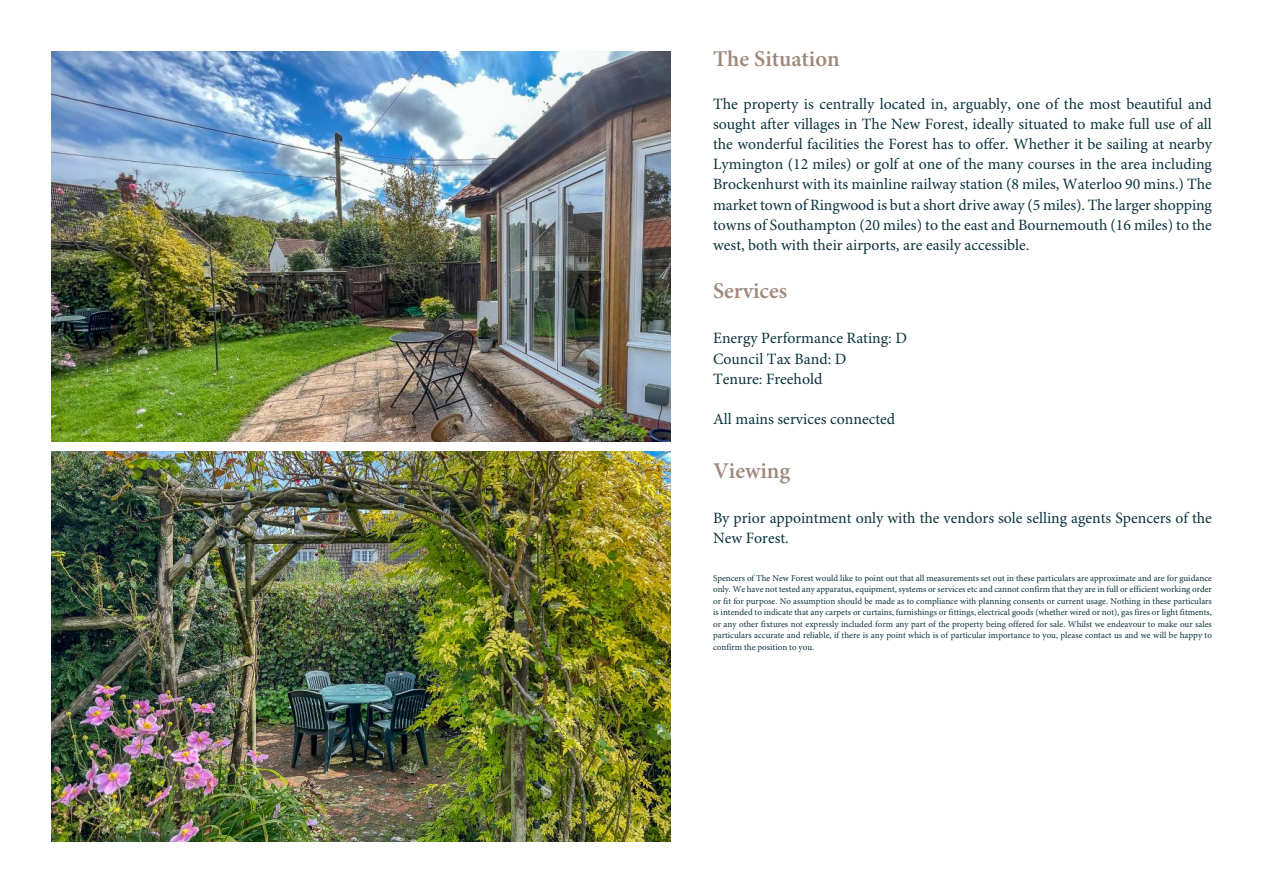
<style>
.page{position:relative;width:1263px;height:893px;background:#fff}
.page>*{position:absolute;margin:0;border:0;box-sizing:border-box;transform-origin:0 0}
.t1{font:600 22.5px "Minion Pro";color:#9e887b}
.t2{font:15.75px/20.1px "Minion Pro";color:#0b333d;text-align:justify}
.t3{font:15.75px/20.1px "Minion Pro";color:#0b343e}
.t4{font:9px/11.6px "Minion Pro";color:#0b333d;text-align:justify}
</style>
<div class="page">
<img style="left:52px;top:452px;width:619px;height:390px">
<img style="left:52px;top:51px;width:619px;height:390px">
<h1 class="t1" style="left:713px;top:50px;width:128px">The Situation</h1>
<p class="t2" style="left:713px;top:95px;width:500px">The property is centrally located in, arguably, one of the most beautiful and sought after villages in The New Forest, ideally situated to make full use of all the wonderful facilities the Forest has to offer. Whether it be sailing at nearby Lymington (12 miles) or golf at one of the many courses in the area including Brockenhurst with its mainline railway station (8 miles, Waterloo 90 mins.) The market town of Ringwood is but a short drive away (5 miles). The larger shopping towns of Southampton (20 miles) to the east and Bournemouth (16 miles) to the west, both with their airports, are easily accessible.</p>
<h1 class="t1" style="left:713px;top:282px;width:76px">Services</h1>
<h2 class="t2" style="left:713px;top:330px;width:195px;text-align:left">Energy Performance Rating: D<br>Council Tax Band: D<br>Tenure: Freehold</h2>
<h2 class="t2" style="left:713px;top:410px;width:184px">All mains services connected</h2>
<h1 class="t1" style="left:713px;top:461px;width:79px">Viewing</h1>
<h2 class="t3" style="left:713px;top:509px;width:500px">By prior appointment only with the vendors sole selling agents Spencers of the<br>New Forest.</h2>
<p class="t4" style="left:713px;top:573px;width:500px">Spencers of The New Forest would like to point out that all measurements set out in these particulars are approximate and are for guidance only. We have not tested any apparatus, equipment, systems or services etc and cannot confirm that they are in full or efficient working order or fit for purpose. No assumption should be made as to compliance with planning consents or current usage. Nothing in these particulars is intended to indicate that any carpets or curtains, furnishings or fittings, electrical goods (whether wired or not), gas fires or light fitments, or any other fixtures not expressly included form any part of the property being offered for sale. Whilst we endeavour to make our sales particulars accurate and reliable, if there is any point which is of particular importance to you, please contact us and we will be happy to confirm the position to you.</p>
</div>
